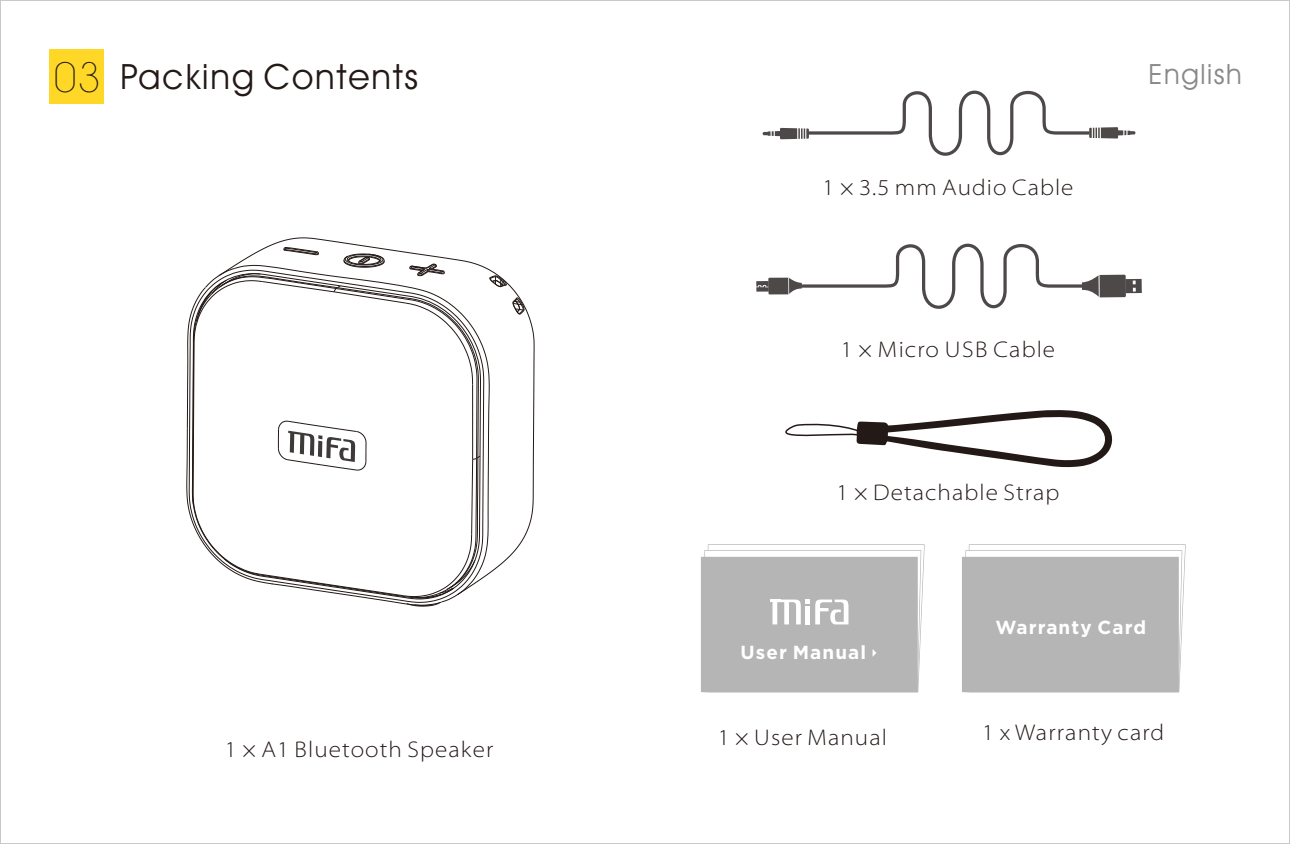
<style>
.page{position:relative;width:1290px;height:844px;background:#fff}
.page>*{position:absolute;margin:0;border:0;box-sizing:border-box;transform-origin:0 0}
.t1{font:35px "Avant Garde IT Cby BT";letter-spacing:.055em;color:#231916}
.t2{font:28px "Avant Garde IT Cby BT";letter-spacing:.055em;color:#898989}
.t3{font:300 semi-expanded 22.75px "Myriad Pro";letter-spacing:.05em;color:#231916}
.t4{font:700 18.9px "Gotham";letter-spacing:.06em;color:#fff}
.s1{font-family:"Avant Garde LT";font-weight:200;font-size:39.9px}
</style>
<div class="page">
<div style="left:50px;top:50px;width:54px;height:54px;background:#ffd726"></div>
<svg style="left:756px;top:243px;width:386px;height:66px"></svg>
<svg style="left:704px;top:544px;width:221px;height:148px;background:#bebebf"></svg>
<svg style="left:965px;top:544px;width:221px;height:148px"></svg>
<div style="left:962px;top:557px;width:216px;height:134px;background:#b5b5b6"></div>
<svg style="left:762px;top:90px;width:373px;height:66px"></svg>
<svg style="left:785px;top:410px;width:328px;height:57px"></svg>
<svg style="left:268px;top:237px;width:267px;height:300px"></svg>
<svg style="left:186px;top:246px;width:339px;height:361px"></svg>
<h1 class="t1" style="left:54px;top:63px;width:365px"><span class="s1">03</span> Packing Contents</h1>
<p class="t3" style="left:225px;top:739px;width:270px">1 × A1 Bluetooth Speaker</p>
<p class="t3" style="left:822px;top:178px;width:252px">1 × 3.5 mm Audio Cable</p>
<p class="t3" style="left:841px;top:340px;width:216px">1 × Micro USB Cable</p>
<p class="t3" style="left:836px;top:483px;width:225px">1 × Detachable Strap</p>
<p class="t2" style="left:1148px;top:63px;width:95px">English</p>
<p class="t4" style="left:740px;top:641px;width:127px">User Manual</p>
<p class="t3" style="left:718px;top:727px;width:171px">1 × User Manual</p>
<p class="t4" style="left:995px;top:616px;width:152px">Warranty Card</p>
<p class="t3" style="left:982px;top:722px;width:183px">1 x Warranty card</p>
</div>
